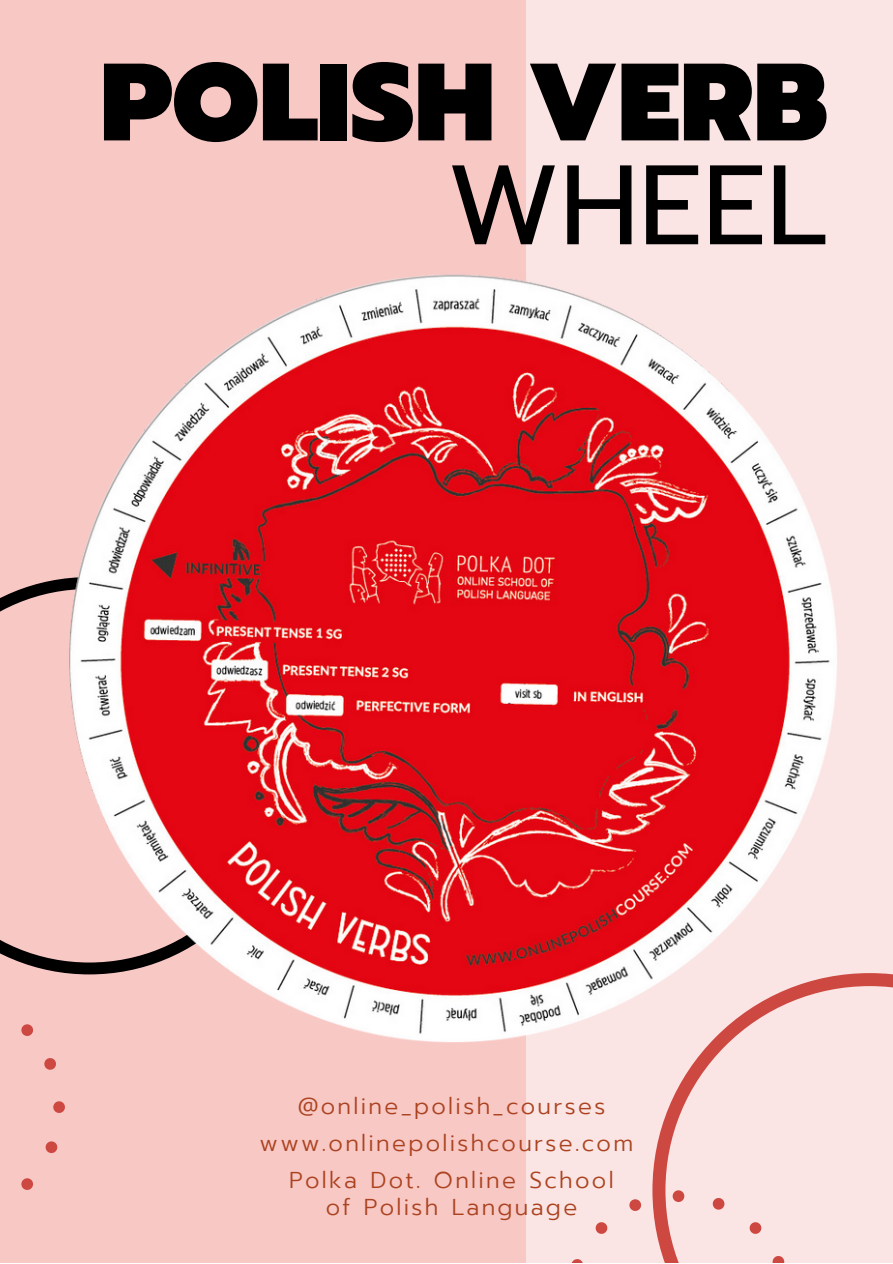
<style>
.page{position:relative;width:893px;height:1264px;background:#fff}
.page>*{position:absolute;margin:0;border:0;box-sizing:border-box;transform-origin:0 0}
.t1{font:112.8px "Prompt";color:#000}
.t2{font:900 109.8px "Prompt";color:#000}
.t3{font:300 22.8px/27px "Prompt";letter-spacing:.1em;color:#ab4320;text-align:center}
</style>
<div class="page">
<div style="left:0;top:0;width:892px;height:1262px;background:#f8c8c5"></div>
<svg style="left:0;top:589px;width:19px;height:373px"></svg>
<div style="left:526px;top:0;width:366px;height:1262px;background:#fbe5e4"></div>
<img style="left:19px;top:274px;width:818px;height:769px">
<svg style="left:652px;top:973px;width:240px;height:217px"></svg>
<svg style="left:572px;top:1190px;width:213px;height:72px"></svg>
<svg style="left:19px;top:992px;width:46px;height:198px"></svg>
<p class="t2" style="left:100px;top:21px;width:729px">POLISH VERB</p>
<p class="t1" style="left:447px;top:121px;width:382px">WHEEL</p>
<p class="t3" style="left:298px;top:1092px;width:309px">@online_polish_courses</p>
<p class="t3" style="left:259px;top:1129px;width:375px">www.onlinepolishcourse.com</p>
<p class="t3" style="left:289px;top:1166px;width:326px">Polka Dot. Online School of Polish Language</p>
</div>
